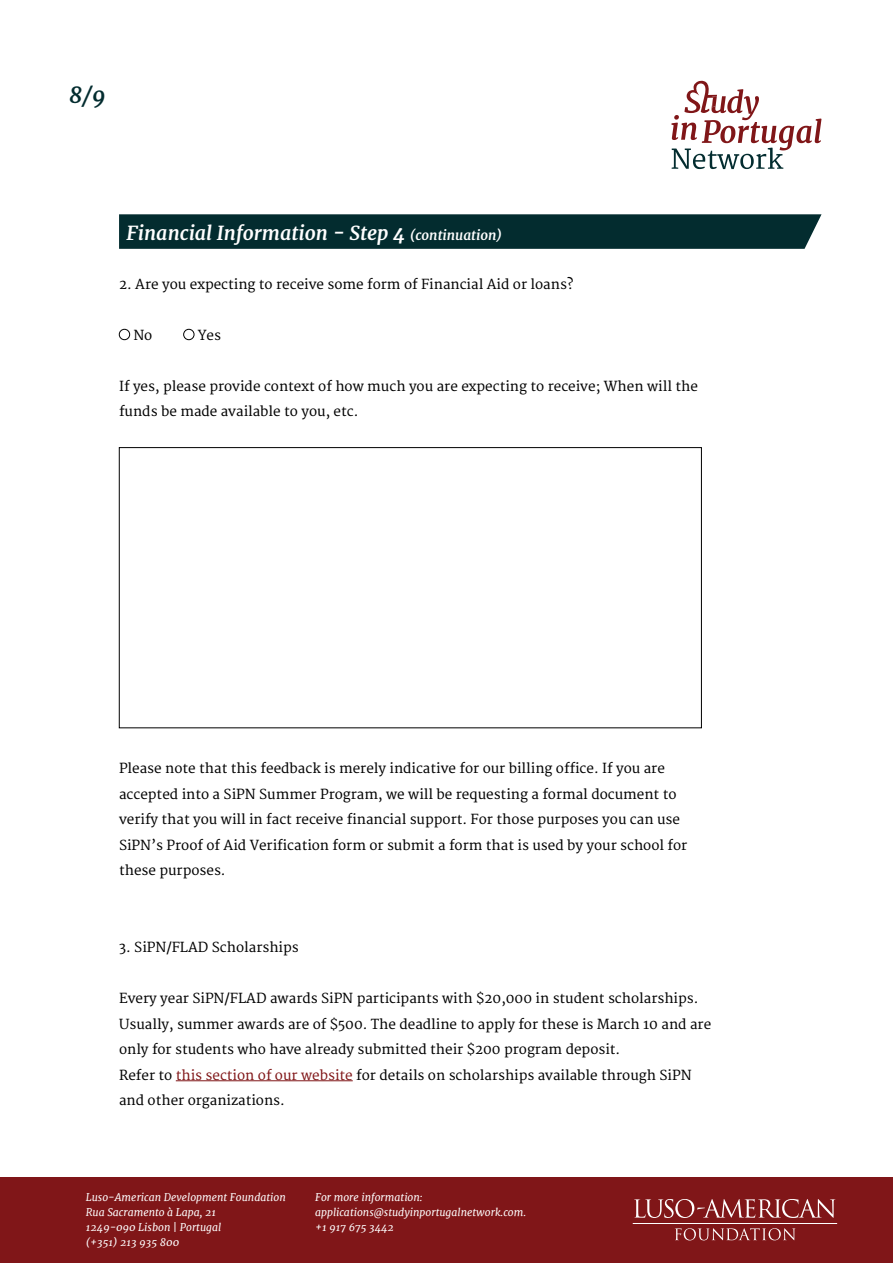
<style>
.page{position:relative;width:893px;height:1263px;background:#fff}
.page>*{position:absolute;margin:0;border:0;box-sizing:border-box;transform-origin:0 0}
.t1{font:italic 700 22.5px "Merriweather";color:#032c2f}
.t2{font:italic 700 19.5px "Merriweather";color:#fff}
.t3{font:13.5px/25.5px "Merriweather";color:#000}
.t4{font:italic 10.5px/15px "Merriweather";color:#fff}
.s1{font-size:13.5px}
.s2{color:#801618}
</style>
<div class="page">
<svg style="left:671px;top:81px;width:150px;height:88px"></svg>
<div style="left:0;top:1178px;width:893px;height:85px;background:#801618"></div>
<hr style="left:633px;top:1223px;width:204px;height:1px;background:#fff">
<svg style="left:634px;top:1199px;width:201px;height:19px"></svg>
<svg style="left:675px;top:1228px;width:120px;height:12px"></svg>
<svg style="left:119px;top:214px;width:702px;height:35px;background:#083033"></svg>
<hr style="left:176px;top:1080px;width:177px;height:1px;background:#801618">
<div style="left:119px;top:329px;width:11px;height:11px;border:1px solid #000;border-radius:50%"></div>
<div style="left:183px;top:329px;width:11px;height:11px;border:1px solid #000;border-radius:50%"></div>
<div style="left:119px;top:447px;width:583px;height:281px;border:1px solid #000"></div>
<h1 class="t1" style="left:69px;top:81px;width:38px">8/9</h1>
<h2 class="t2" style="left:127px;top:220px;width:377px">Financial Information - Step 4 <span class="s1">(continuation)</span></h2>
<p class="t3" style="left:119px;top:272px;width:456px">2. Are you expecting to receive some form of Financial Aid or loans?</p>
<p class="t3" style="left:133px;top:323px;width:21px">No</p>
<p class="t3" style="left:198px;top:323px;width:25px">Yes</p>
<p class="t3" style="left:119px;top:374px;width:580px">If yes, please provide context of how much you are expecting to receive; When will the funds be made available to you, etc.</p>
<p class="t3" style="left:119px;top:756px;width:570px">Please note that this feedback is merely indicative for our billing office. If you are accepted into a SiPN Summer Program, we will be requesting a formal document to verify that you will in fact receive financial support. For those purposes you can use SiPN’s Proof of Aid Verification form or submit a form that is used by your school for these purposes.</p>
<p class="t3" style="left:119px;top:935px;width:181px">3. SiPN/FLAD Scholarships</p>
<p class="t3" style="left:119px;top:986px;width:594px">Every year SiPN/FLAD awards SiPN participants with $20,000 in student scholarships.<br>Usually, summer awards are of $500. The deadline to apply for these is March 10 and are only for students who have already submitted their $200 program deposit.<br>Refer to <span class="s2">this section of our website</span> for details on scholarships available through SiPN and other organizations.</p>
<p class="t4" style="left:86px;top:1190px;width:202px">Luso-American Development Foundation<br>Rua Sacramento à Lapa, 21<br>1249-090 Lisbon | Portugal<br>(+351) 213 935 800</p>
<p class="t4" style="left:315px;top:1190px;width:212px">For more information: applications@studyinportugalnetwork.com. +1 917 675 3442</p>
</div>
